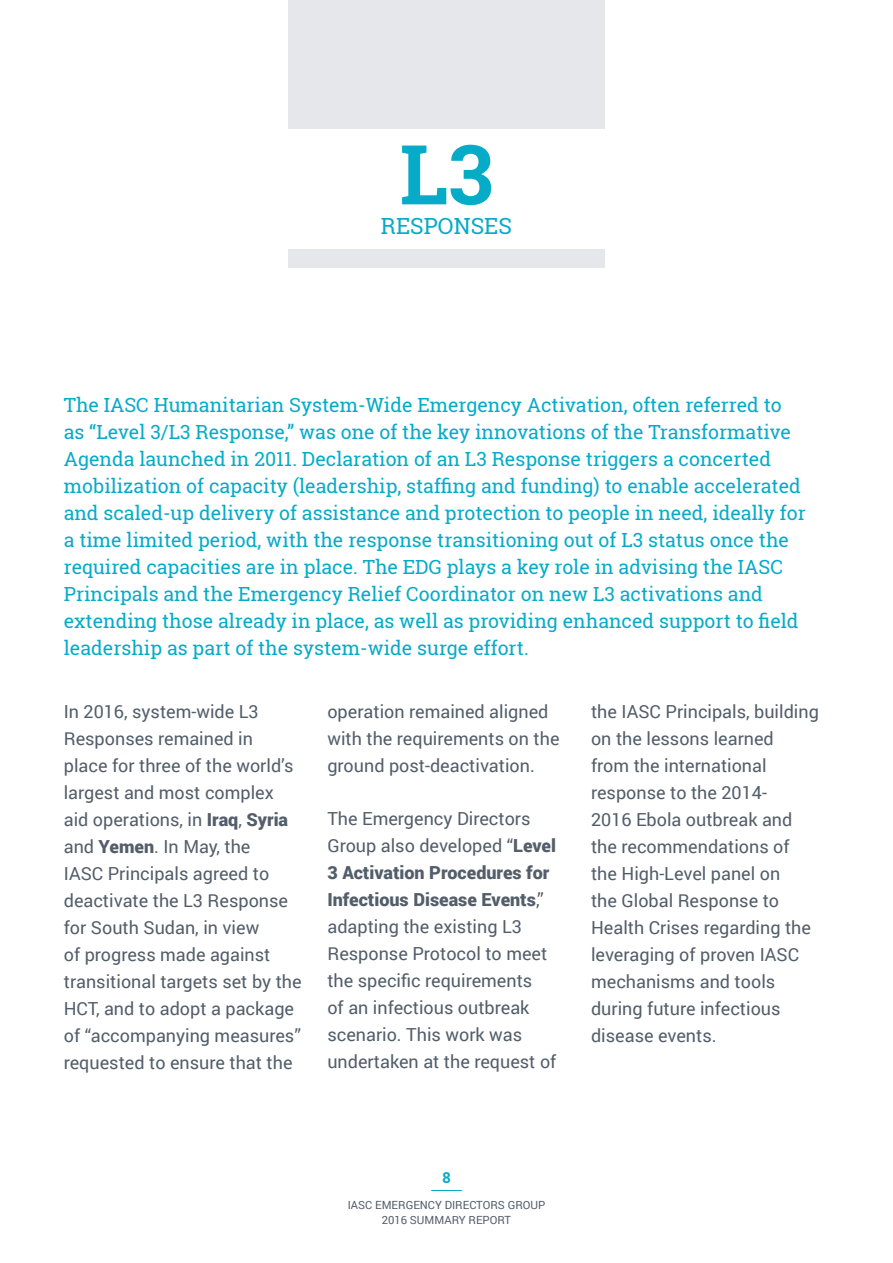
<style>
.page{position:relative;width:893px;height:1263px;background:#fff}
.page>*{position:absolute;margin:0;border:0;box-sizing:border-box;transform-origin:0 0}
.Heading_1{font:700 82.65px "Roboto Slab";color:#06abc8}
.Heading_1-2{font:22.35px "Roboto Slab";color:#06abc8}
.intro_para{font:19.5px/27px "Roboto Slab";color:#06abc8}
.Body_Text{font:18px/27px "Roboto";color:#535e6a}
.t1{font:700 15px "Roboto Slab";color:#06abc8}
.t2{font:11.25px/15px "Roboto";color:#535e6a;text-align:center}
.s1{font-weight:900}
</style>
<div class="page">
<hr style="left:431px;top:1190px;width:31px;height:1px;background:#06abc8">
<div style="left:288px;top:0;width:317px;height:128px;background:#e6e7eb"></div>
<div style="left:288px;top:249px;width:317px;height:19px;background:#e6e7eb"></div>
<p class="Heading_1" style="left:400px;top:118px;width:95px">L3</p>
<p class="Heading_1-2" style="left:381px;top:211px;width:133px">RESPONSES</p>
<p class="intro_para" style="left:64px;top:391px;width:743px">The IASC Humanitarian System-Wide Emergency Activation, often referred to as “Level 3/L3 Response,” was one of the key innovations of the Transformative Agenda launched in 2011. Declaration of an L3 Response triggers a concerted mobilization of capacity (leadership, staffing and funding) to enable accelerated and scaled-up delivery of assistance and protection to people in need, ideally for a time limited period, with the response transitioning out of L3 status once the required capacities are in place. The EDG plays a key role in advising the IASC Principals and the Emergency Relief Coordinator on new L3 activations and extending those already in place, as well as providing enhanced support to field leadership as part of the system-wide surge effort.</p>
<p class="Body_Text" style="left:64px;top:698px;width:239px">In 2016, system-wide L3<br>Responses remained in<br>place for three of the world’s largest and most complex aid operations, in <span class="s1">Iraq</span>, <span class="s1">Syria </span>and <span class="s1">Yemen</span>. In May, the<br>IASC Principals agreed to deactivate the L3 Response for South Sudan, in view<br>of progress made against transitional targets set by the<br>HCT, and to adopt a package of “accompanying measures” requested to ensure that the</p>
<p class="Body_Text" style="left:327px;top:698px;width:234px">operation remained aligned with the requirements on the ground post-deactivation.</p>
<p class="Body_Text" style="left:327px;top:804px;width:231px">The Emergency Directors<br>Group also developed “<span class="s1">Level<br>3 Activation Procedures for<br>Infectious Disease Events</span>,” adapting the existing L3<br>Response Protocol to meet the specific requirements<br>of an infectious outbreak scenario. This work was undertaken at the request of</p>
<p class="Body_Text" style="left:591px;top:698px;width:229px">the IASC Principals, building on the lessons learned<br>from the international response to the 2014-<br>2016 Ebola outbreak and the recommendations of the High-Level panel on<br>the Global Response to<br>Health Crises regarding the leveraging of proven IASC mechanisms and tools during future infectious disease events.</p>
<p class="t1" style="left:442px;top:1167px;width:10px">8</p>
<p class="t2" style="left:348px;top:1197px;width:199px">IASC EMERGENCY DIRECTORS GROUP<br>2016 SUMMARY REPORT</p>
</div>
